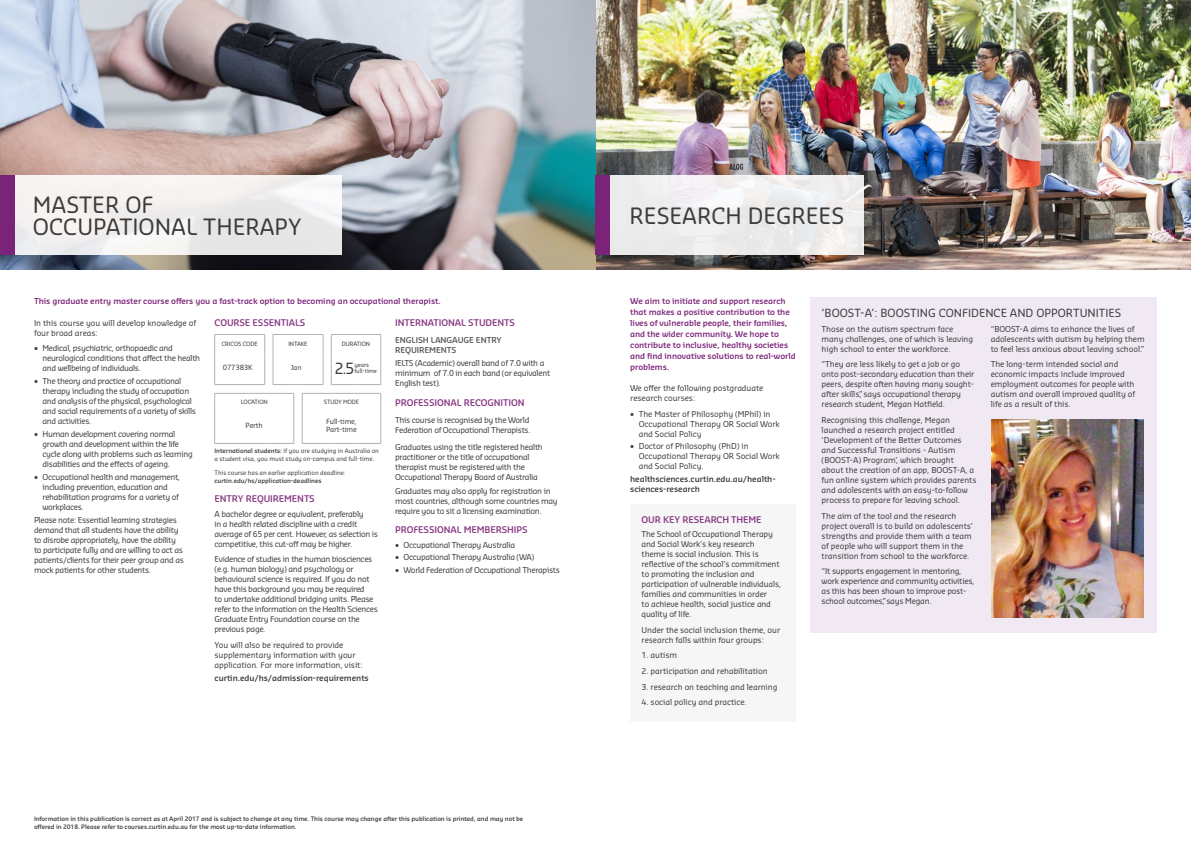
<style>
.page{position:relative;width:1191px;height:842px;background:#fff}
.page>*{position:absolute;margin:0;border:0;box-sizing:border-box;transform-origin:0 0}
.t1{font:22px/22px "Sansa Soft Pro";color:#3c3c3b}
.CE_YEAR{font:15.1px "Sansa Soft Pro";color:#3c3c3b}
.t2{font:11px "Sansa Soft Pro";color:#3c3c3b}
.t3{font:600 9px "Sansa Soft Pro";letter-spacing:-.01em;color:#873783}
.t4{font:8px/10px "Sansa Soft Pro";letter-spacing:-.03em;color:#3c3c3b}
.t5{font:8px/10px "Sansa Soft Pro";letter-spacing:-.01em;color:#3c3c3b}
.P_intro{font:600 8px/11px "Sansa Soft Pro";letter-spacing:-.01em;color:#7b2379}
.t6{font:600 8px/10px "Sansa Soft Pro";letter-spacing:-.01em;color:#3c3c3b}
.t7{font:600 8px/10px "Sansa Soft Pro";letter-spacing:-.01em;color:#575756}
.CE_panel_p{font:7px/8.5px "Sansa Soft Pro";letter-spacing:-.025em;color:#3c3c3b}
.CE_panel_p-2{font:6.7px "Sansa Soft Pro";color:#3c3c3b}
.Disclaimer_Info{font:600 6px/8px "Sansa Soft Pro";letter-spacing:-.01em;color:#3c3c3b}
.Disclaimer_Info-2{font:6px/8px "Sansa Soft Pro";letter-spacing:-.01em;color:#3c3c3b}
.CE_panel_h1{font:5.7px "Sansa Soft Pro";letter-spacing:-.02em;color:#3c3c3b}
.CE_year_desc{font:5.7px/6.7px "Sansa Soft Pro";letter-spacing:-.02em;color:#3c3c3b}
.s1{font-weight:600}
</style>
<div class="page">
<img style="left:0;top:0;width:1191px;height:269px">
<hr style="left:380px;top:407px;width:1px;height:36px;background:#b3b2b2">
<hr style="left:294px;top:407px;width:1px;height:36px;background:#b3b2b2">
<hr style="left:302px;top:407px;width:1px;height:36px;background:#b3b2b2">
<svg style="left:214px;top:334px;width:167px;height:73px"></svg>
<hr style="left:214px;top:407px;width:1px;height:36px;background:#b3b2b2">
<hr style="left:214px;top:443px;width:51px;height:1px;background:#b3b2b2">
<svg style="left:265px;top:443px;width:29px;height:1px"></svg>
<svg style="left:302px;top:443px;width:79px;height:1px"></svg>
<div style="left:0;top:176px;width:342px;height:79px;background:linear-gradient(to bottom,#f7f4f3,#eaeaeb)"></div>
<svg style="left:609px;top:176px;width:255px;height:79px;fill:#ececed"></svg>
<div style="left:630px;top:504px;width:166px;height:218px;background:#f6f6f6"></div>
<div style="left:0;top:176px;width:15px;height:79px;background:#7b2379"></div>
<div style="left:595px;top:176px;width:14px;height:79px;background:#7b2379"></div>
<div style="left:810px;top:297px;width:347px;height:336px;background:#f0e9f3"></div>
<img style="left:991px;top:420px;width:152px;height:198px">
<h1 class="t1" style="left:33px;top:193px;width:270px">MASTER OF<br>OCCUPATIONAL THERAPY</h1>
<h1 class="t1" style="left:629px;top:204px;width:216px">RESEARCH DEGREES</h1>
<p class="P_intro" style="left:34px;top:295px;width:408px">This graduate entry master course offers you a fast-track option to becoming an occupational therapist.</p>
<p class="t5" style="left:34px;top:317px;width:164px">In this course you will develop knowledge of four broad areas:</p>
<p class="t4" style="left:43px;top:343px;width:159px;text-indent:-9px">• Medical, psychiatric, orthopaedic and neurological conditions that affect the health and wellbeing of individuals.</p>
<p class="t4" style="left:43px;top:376px;width:155px;text-indent:-9px">• The theory and practice of occupational therapy including the study of occupation and analysis of the physical, psychological and social requirements of a variety of skills and activities.</p>
<p class="t4" style="left:43px;top:429px;width:152px;text-indent:-9px">• Human development covering normal growth and development within the life cycle along with problems such as learning disabilities and the effects of ageing.</p>
<p class="t4" style="left:43px;top:471px;width:139px;text-indent:-9px">• Occupational health and management, including prevention, education and rehabilitation programs for a variety of workplaces.</p>
<p class="t4" style="left:34px;top:514px;width:151px">Please note: Essential learning strategies demand that all students have the ability to disrobe appropriately, have the ability to participate fully and are willing to act as patients/clients for their peer group and as mock patients for other students.</p>
<h3 class="t3" style="left:214px;top:317px;width:92px">COURSE ESSENTIALS</h3>
<p class="CE_panel_h1" style="left:222px;top:340px;width:37px">CRICOS CODE</p>
<p class="CE_panel_h1" style="left:288px;top:340px;width:21px">INTAKE</p>
<p class="CE_panel_h1" style="left:342px;top:340px;width:30px">DURATION</p>
<p class="CE_panel_p" style="left:223px;top:363px;width:31px">077383K</p>
<p class="CE_panel_p-2" style="left:291px;top:363px;width:12px">Jan</p>
<p class="CE_YEAR" style="left:334px;top:358px;width:21px">2.5</p>
<p class="CE_year_desc" style="left:354px;top:361px;width:24px">years full-time</p>
<p class="CE_panel_h1" style="left:241px;top:398px;width:29px">LOCATION</p>
<p class="CE_panel_h1" style="left:324px;top:398px;width:37px">STUDY MODE</p>
<p class="CE_panel_p" style="left:246px;top:421px;width:19px">Perth</p>
<p class="CE_panel_p" style="left:326px;top:417px;width:32px">Full-time,<br>Part-time</p>
<p class="Disclaimer_Info-2" style="left:214px;top:447px;width:166px"><span class="s1">International students:</span> if you are studying in Australia on a student visa, you must study on-campus and full-time.</p>
<p class="Disclaimer_Info-2" style="left:214px;top:469px;width:132px">This course has an earlier application deadline: <span class="s1">curtin.edu/hs/application-deadlines</span></p>
<h3 class="t3" style="left:214px;top:493px;width:102px">ENTRY REQUIREMENTS</h3>
<p class="t4" style="left:214px;top:508px;width:165px">A bachelor degree or equivalent, preferably<br>in a health related discipline with a credit average of 65 per cent. However, as selection is competitive, this cut-off may be higher.</p>
<p class="t4" style="left:214px;top:554px;width:165px">Evidence of studies in the human biosciences (e.g. human biology) and psychology or behavioural science is required. If you do not have this background you may be required<br>to undertake additional bridging units. Please refer to the information on the Health Sciences Graduate Entry Foundation course on the previous page.</p>
<p class="t5" style="left:214px;top:640px;width:149px">You will also be required to provide supplementary information with your application. For more information, visit:</p>
<p class="t6" style="left:214px;top:673px;width:156px">curtin.edu/hs/admission-requirements</p>
<h3 class="t3" style="left:395px;top:317px;width:121px">INTERNATIONAL STUDENTS</h3>
<h4 class="t7" style="left:395px;top:335px;width:108px">ENGLISH LANGAUGE ENTRY<br>REQUIREMENTS</h4>
<p class="t4" style="left:395px;top:358px;width:157px">IELTS (Academic) overall band of 7.0 with a minimum of 7.0 in each band (or equivalent<br>English test).</p>
<h3 class="t3" style="left:395px;top:396px;width:131px">PROFESSIONAL RECOGNITION</h3>
<h3 class="t4" style="left:395px;top:414px;width:137px">This course is recognised by the World<br>Federation of Occupational Therapists.</h3>
<h3 class="t4" style="left:395px;top:441px;width:149px">Graduates using the title registered health practitioner or the title of occupational therapist must be registered with the Occupational Therapy Board of Australia</h3>
<p class="t4" style="left:395px;top:486px;width:164px">Graduates may also apply for registration in most countries, although some countries may require you to sit a licensing examination.</p>
<h3 class="t3" style="left:395px;top:524px;width:134px">PROFESSIONAL MEMBERSHIPS</h3>
<p class="t4" style="left:395px;top:539px;width:121px">• Occupational Therapy Australia</p>
<p class="t4" style="left:395px;top:552px;width:141px">• Occupational Therapy Australia (WA)</p>
<p class="t4" style="left:395px;top:565px;width:166px">• World Federation of Occupational Therapists</p>
<p class="Disclaimer_Info" style="left:34px;top:815px;width:491px">Information in this publication is correct as at April 2017 and is subject to change at any time. This course may change after this publication is printed, and may not be offered in 2018. Please refer to courses.curtin.edu.au for the most up-to-date information.</p>
<p class="P_intro" style="left:630px;top:295px;width:167px">We aim to initiate and support research that makes a positive contribution to the lives of vulnerable people, their families, and the wider community. We hope to contribute to inclusive, healthy societies and find innovative solutions to real-world problems.</p>
<p class="t5" style="left:630px;top:383px;width:135px">We offer the following postgraduate research courses:</p>
<p class="t5" style="left:639px;top:408px;width:143px;text-indent:-9px">• The Master of Philosophy (MPhil) in<br>Occupational Therapy OR Social Work and Social Policy</p>
<p class="t5" style="left:639px;top:441px;width:143px;text-indent:-9px">• Doctor of Philosophy (PhD) in<br>Occupational Therapy OR Social Work and Social Policy.</p>
<p class="t6" style="left:630px;top:474px;width:147px">healthsciences.curtin.edu.au/health&shy;sciences-research</p>
<h3 class="t3" style="left:641px;top:513px;width:122px">OUR KEY RESEARCH THEME</h3>
<p class="t4" style="left:641px;top:529px;width:141px">The School of Occupational Therapy and Social Work’s key research<br>theme is social inclusion. This is reflective of the school’s commitment to promoting the inclusion and participation of vulnerable individuals, families and communities in order<br>to achieve health, social justice and quality of life.</p>
<p class="t5" style="left:641px;top:624px;width:140px">Under the social inclusion theme, our research falls within four groups:</p>
<p class="t4" style="left:641px;top:650px;width:37px">1. autism</p>
<p class="t5" style="left:641px;top:666px;width:127px">2. participation and rehabilitation</p>
<p class="t5" style="left:641px;top:681px;width:137px">3. research on teaching and learning</p>
<p class="t5" style="left:641px;top:697px;width:107px">4. social policy and practice.</p>
<h2 class="t2" style="left:821px;top:306px;width:301px">‘BOOST-A’: BOOSTING CONFIDENCE AND OPPORTUNITIES</h2>
<p class="t5" style="left:821px;top:323px;width:153px">Those on the autism spectrum face many challenges, one of which is leaving high school to enter the workforce.</p>
<p class="t4" style="left:821px;top:359px;width:154px">“They are less likely to get a job or go onto post-secondary education than their peers, despite often having many sought&shy;after skills”, says occupational therapy research student, Megan Hatfield.</p>
<p class="t5" style="left:821px;top:415px;width:156px">Recognising this challenge, Megan launched a research project entitled ‘Development of the Better Outcomes and Successful Transitions - Autism (BOOST-A) Program’, which brought about the creation of an app, BOOST-A, a fun online system which provides parents and adolescents with an easy-to-follow process to prepare for leaving school.</p>
<p class="t5" style="left:821px;top:510px;width:153px">The aim of the tool and the research project overall is to build on adolescents’ strengths and provide them with a team of people who will support them in the transition from school to the workforce.</p>
<p class="t4" style="left:821px;top:566px;width:154px">“It supports engagement in mentoring, work experience and community activities, as this has been shown to improve post&shy;school outcomes”, says Megan.</p>
<p class="t5" style="left:990px;top:323px;width:155px">“BOOST-A aims to enhance the lives of adolescents with autism by helping them to feel less anxious about leaving school.”</p>
<p class="t5" style="left:990px;top:359px;width:146px">The long-term intended social and economic impacts include improved employment outcomes for people with autism and overall improved quality of life as a result of this.</p>
</div>
